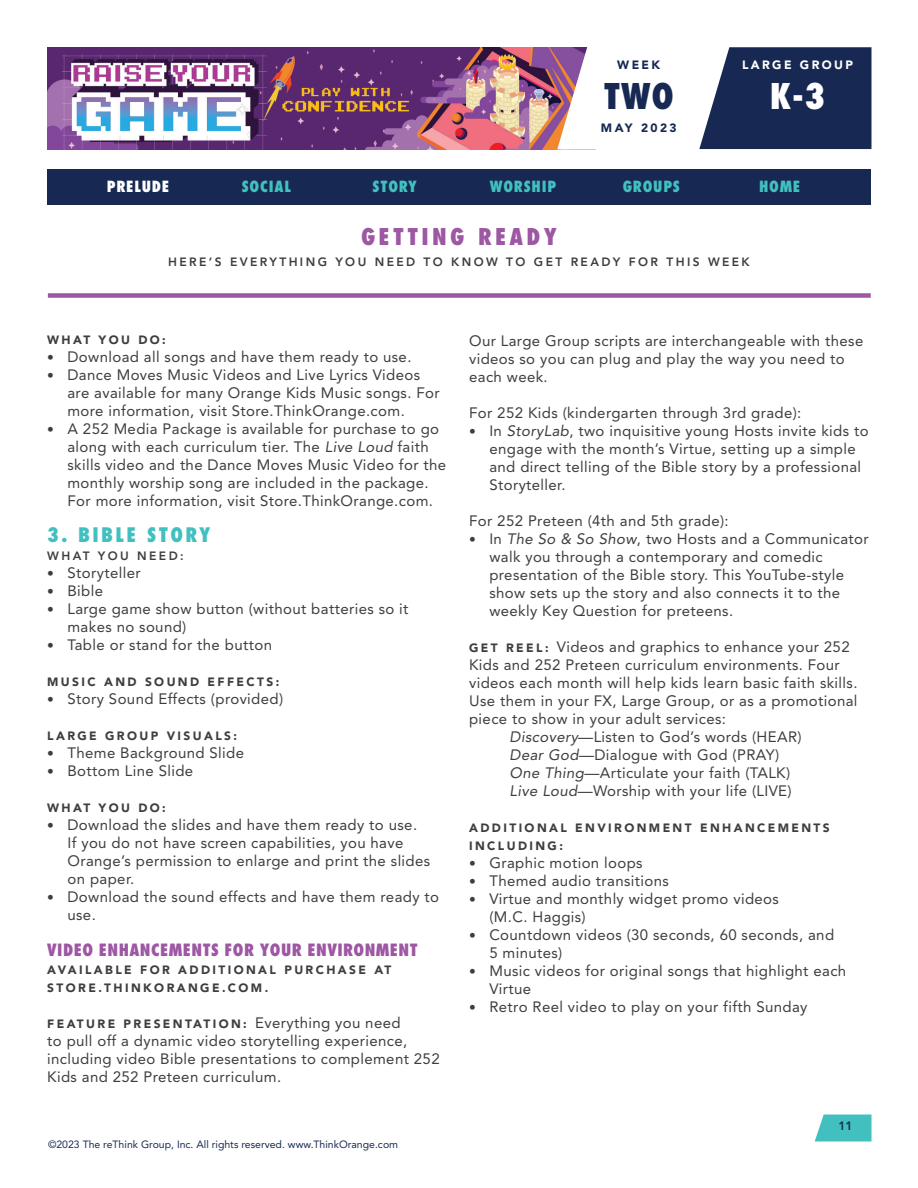
<style>
.page{position:relative;width:918px;height:1188px;background:#fff}
.page>*{position:absolute;margin:0;border:0;box-sizing:border-box;transform-origin:0 0}
.t1{font:800 condensed 34.5px "Futura Std";color:#172953}
.t2{font:800 condensed 34.5px "Futura Std";color:#fff}
.t3{font:800 condensed 22.5px "Futura Std";letter-spacing:.15em;color:#9d57a3}
.Paragraph_Style_1{font:800 condensed 19.5px "Futura Std";letter-spacing:.125em;color:#42c0bf}
.Paragraph_Style_1-2{font:800 condensed 16.5px "Futura Std";letter-spacing:.025em;color:#9d57a3}
.Paragraph_Style_1-3{font:15px/18px "Avenir LT Std";letter-spacing:.025em;color:#3e3e3f}
.Body_Indent_2{font:15px "Avenir LT Std";letter-spacing:.025em;color:#3e3e3f}
.t4{font:800 condensed 15px "Futura Std";letter-spacing:.05em;color:#42c0bf}
.t5{font:800 condensed 15px "Futura Std";letter-spacing:.05em;color:#fff}
.Paragraph_Style_1-4{font:900 12px/18px "Avenir LT Std";letter-spacing:.2em;color:#3e3e3f}
.Paragraph_Style_1-5{font:800 12px "Avenir LT Std";letter-spacing:.2em;color:#3e3e3f}
.t6{font:900 12px "Avenir LT Std";letter-spacing:.2em;color:#172953}
.t7{font:900 12px "Avenir LT Std";letter-spacing:.2em;color:#fff}
.t8{font:800 12px "Avenir LT Std";color:#172953}
.t9{font:10.5px "Avenir LT Std";color:#172953}
.s1{font-family:"Avenir";font-size:13.5px}
.s2{font-style:italic}
.s3{font-weight:400;font-size:15px}
.s4{font-weight:900;font-size:12px}
</style>
<div class="page">
<img style="left:47px;top:47px;width:510px;height:102px">
<svg style="left:815px;top:1114px;width:57px;height:28px;background:#57c7c6"></svg>
<svg style="left:557px;top:47px;width:315px;height:103px"></svg>
<div style="left:48px;top:293px;width:823px;height:5px;background:#9d57a3"></div>
<div style="left:47px;top:170px;width:824px;height:36px;background:#172953"></div>
<p class="t6" style="left:617px;top:58px;width:44px">WEEK</p>
<p class="t7" style="left:742px;top:58px;width:113px">LARGE GROUP</p>
<h1 class="t1" style="left:604px;top:75px;width:72px">TWO</h1>
<h1 class="t2" style="left:770px;top:75px;width:57px">K-3</h1>
<p class="t6" style="left:601px;top:121px;width:77px">MAY 2023</p>
<p class="t5" style="left:107px;top:177px;width:64px">PRELUDE</p>
<p class="t4" style="left:242px;top:177px;width:51px">SOCIAL</p>
<p class="t4" style="left:373px;top:177px;width:46px">STORY</p>
<p class="t4" style="left:490px;top:177px;width:68px">WORSHIP</p>
<p class="t4" style="left:623px;top:177px;width:59px">GROUPS</p>
<p class="t4" style="left:759px;top:177px;width:43px">HOME</p>
<h2 class="t3" style="left:361px;top:223px;width:197px">GETTING READY</h2>
<p class="Paragraph_Style_1-5" style="left:168px;top:254px;width:583px">HERE’S EVERYTHING YOU NEED TO KNOW TO GET READY FOR THIS WEEK</p>
<p class="Paragraph_Style_1-4" style="left:47px;top:331px;width:120px">WHAT YOU DO:</p>
<p class="Paragraph_Style_1-3" style="left:47px;top:348px;width:366px"><span class="s1">•</span> Download all songs and have them ready to use.</p>
<p class="Paragraph_Style_1-3" style="left:68px;top:366px;width:374px;text-indent:-20px"><span class="s1">•</span> Dance Moves Music Videos and Live Lyrics Videos are available for many Orange Kids Music songs. For more information, visit Store.ThinkOrange.com.</p>
<p class="Paragraph_Style_1-3" style="left:68px;top:420px;width:380px;text-indent:-20px"><span class="s1">•</span> A 252 Media Package is available for purchase to go along with each curriculum tier. The <span class="s2">Live Loud</span> faith skills video and the Dance Moves Music Video for the monthly worship song are included in the package.<br>For more information, visit Store.ThinkOrange.com.</p>
<p class="Paragraph_Style_1" style="left:47px;top:522px;width:165px">3. BIBLE STORY</p>
<p class="Paragraph_Style_1-5" style="left:47px;top:549px;width:138px">WHAT YOU NEED:</p>
<p class="Paragraph_Style_1-3" style="left:47px;top:564px;width:95px"><span class="s1">•</span> Storyteller</p>
<p class="Paragraph_Style_1-3" style="left:47px;top:582px;width:57px"><span class="s1">•</span> Bible</p>
<p class="Paragraph_Style_1-3" style="left:68px;top:600px;width:343px;text-indent:-20px"><span class="s1">•</span> Large game show button (without batteries so it makes no sound)</p>
<p class="Paragraph_Style_1-3" style="left:47px;top:636px;width:226px"><span class="s1">•</span> Table or stand for the button</p>
<p class="Paragraph_Style_1-4" style="left:47px;top:673px;width:234px">MUSIC AND SOUND EFFECTS:</p>
<p class="Paragraph_Style_1-3" style="left:47px;top:690px;width:238px"><span class="s1">•</span> Story Sound Effects (provided)</p>
<p class="Paragraph_Style_1-4" style="left:47px;top:727px;width:191px">LARGE GROUP VISUALS:</p>
<p class="Paragraph_Style_1-3" style="left:47px;top:744px;width:198px"><span class="s1">•</span> Theme Background Slide</p>
<p class="Paragraph_Style_1-3" style="left:47px;top:762px;width:148px"><span class="s1">•</span> Bottom Line Slide</p>
<p class="Paragraph_Style_1-4" style="left:47px;top:799px;width:120px">WHAT YOU DO:</p>
<p class="Paragraph_Style_1-3" style="left:68px;top:816px;width:364px;text-indent:-20px"><span class="s1">•</span> Download the slides and have them ready to use.<br>If you do not have screen capabilities, you have Orange’s permission to enlarge and print the slides on paper.</p>
<p class="Paragraph_Style_1-3" style="left:68px;top:888px;width:373px;text-indent:-20px"><span class="s1">•</span> Download the sound effects and have them ready to use.</p>
<p class="Paragraph_Style_1-2" style="left:47px;top:939px;width:372px">VIDEO ENHANCEMENTS FOR YOUR ENVIRONMENT</p>
<p class="Paragraph_Style_1-4" style="left:47px;top:961px;width:346px">AVAILABLE FOR ADDITIONAL PURCHASE AT<br>STORE.THINKORANGE.COM.</p>
<p class="Paragraph_Style_1-4" style="left:47px;top:1015px;width:355px">FEATURE PRESENTATION: <span class="s3">Everything you need</span></p>
<p class="Paragraph_Style_1-3" style="left:47px;top:1032px;width:394px">to pull off a dynamic video storytelling experience, including video Bible presentations to complement 252<br>Kids and 252 Preteen curriculum.</p>
<p class="t9" style="left:48px;top:1138px;width:352px">©2023 The reThink Group, Inc. All rights reserved. www.ThinkOrange.com</p>
<p class="Paragraph_Style_1-3" style="left:469px;top:332px;width:396px">Our Large Group scripts are interchangeable with these videos so you can plug and play the way you need to each week.</p>
<p class="Paragraph_Style_1-3" style="left:469px;top:404px;width:334px">For 252 Kids (kindergarten through 3rd grade):</p>
<p class="Paragraph_Style_1-3" style="left:489px;top:422px;width:381px;text-indent:-20px"><span class="s1">•</span> In <span class="s2">StoryLab</span>, two inquisitive young Hosts invite kids to engage with the month’s Virtue, setting up a simple and direct telling of the Bible story by a professional Storyteller.</p>
<p class="Paragraph_Style_1-3" style="left:469px;top:512px;width:261px">For 252 Preteen (4th and 5th grade):</p>
<p class="Paragraph_Style_1-3" style="left:489px;top:530px;width:381px;text-indent:-20px"><span class="s1">•</span> In <span class="s2">The So &amp; So Show</span>, two Hosts and a Communicator walk you through a contemporary and comedic presentation of the Bible story. This YouTube-style show sets up the story and also connects it to the weekly Key Question for preteens.</p>
<p class="Paragraph_Style_1-3" style="left:469px;top:638px;width:390px"><span class="s4">G E T R E E L :</span> Videos and graphics to enhance your 252<br>Kids and 252 Preteen curriculum environments. Four videos each month will help kids learn basic faith skills.<br>Use them in your FX, Large Group, or as a promotional piece to show in your adult services:</p>
<p class="Body_Indent_2" style="left:510px;top:728px;width:294px"><span class="s2">Discovery</span>—Listen to God’s words (HEAR)</p>
<p class="Body_Indent_2" style="left:510px;top:746px;width:271px"><span class="s2">Dear God</span>—Dialogue with God (PRAY)</p>
<p class="Body_Indent_2" style="left:510px;top:764px;width:282px"><span class="s2">One Thing</span>—Articulate your faith (TALK)</p>
<p class="Body_Indent_2" style="left:510px;top:782px;width:284px"><span class="s2">Live Loud</span>—Worship with your life (LIVE)</p>
<p class="Paragraph_Style_1-4" style="left:469px;top:819px;width:362px">ADDITIONAL ENVIRONMENT ENHANCEMENTS<br>INCLUDING:</p>
<p class="Paragraph_Style_1-3" style="left:469px;top:854px;width:175px"><span class="s1">•</span> Graphic motion loops</p>
<p class="Paragraph_Style_1-3" style="left:469px;top:872px;width:201px"><span class="s1">•</span> Themed audio transitions</p>
<p class="Paragraph_Style_1-3" style="left:489px;top:890px;width:291px;text-indent:-20px"><span class="s1">•</span> Virtue and monthly widget promo videos (M.C. Haggis)</p>
<p class="Paragraph_Style_1-3" style="left:489px;top:926px;width:346px;text-indent:-20px"><span class="s1">•</span> Countdown videos (30 seconds, 60 seconds, and<br>5 minutes)</p>
<p class="Paragraph_Style_1-3" style="left:489px;top:962px;width:358px;text-indent:-20px"><span class="s1">•</span> Music videos for original songs that highlight each<br>Virtue</p>
<p class="Paragraph_Style_1-3" style="left:469px;top:998px;width:340px"><span class="s1">•</span> Retro Reel video to play on your fifth Sunday</p>
<p class="t8" style="left:838px;top:1118px;width:16px">11</p>
</div>
